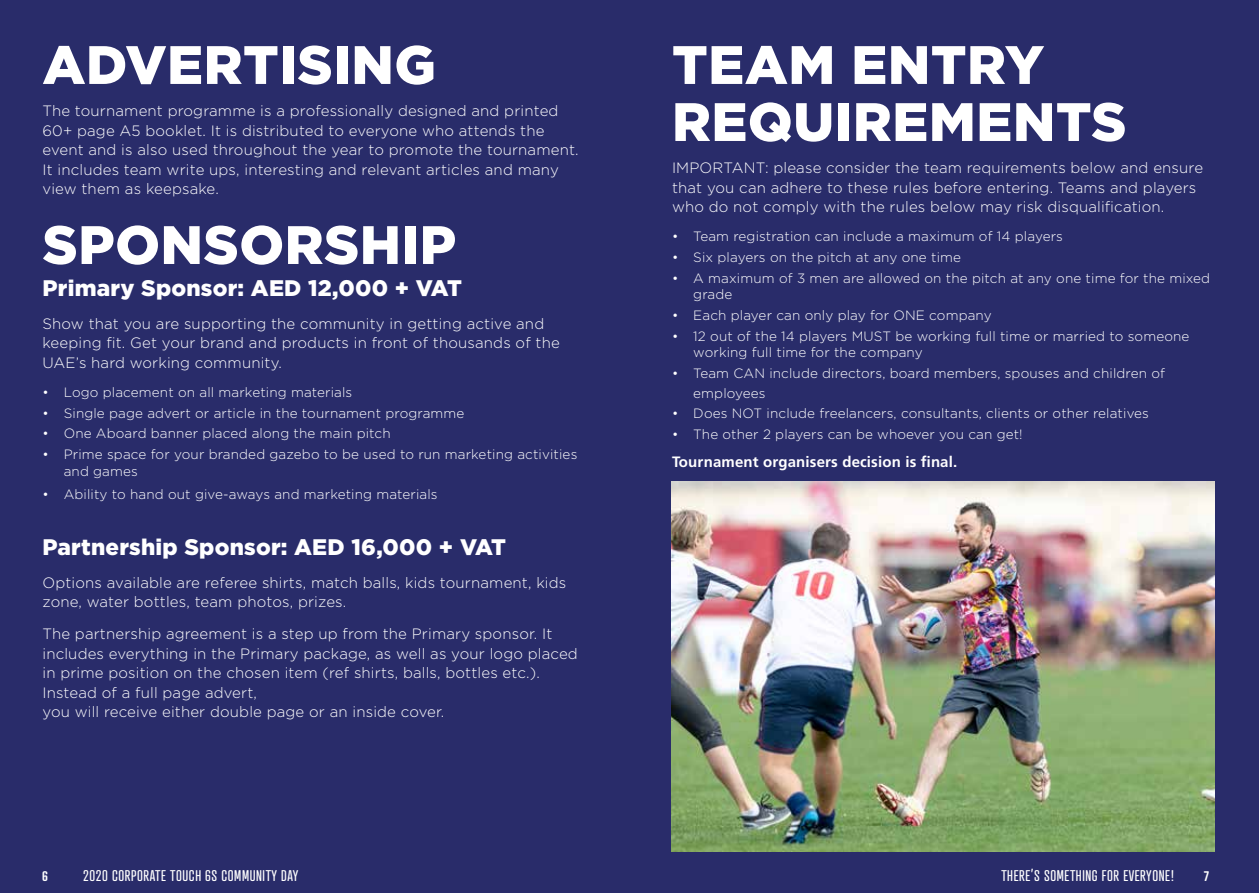
<style>
.page{position:relative;width:1259px;height:893px;background:#fff}
.page>*{position:absolute;margin:0;border:0;box-sizing:border-box;transform-origin:0 0}
.t1{font:900 54px/57px "Gotham";letter-spacing:.01em;color:#fff}
.t2{font:900 22.5px "Gotham";letter-spacing:.01em;color:#fff}
.t3{font:300 15px/19.5px "Gotham";letter-spacing:.01em;color:#fff}
.t4{font:15px "Atrament";letter-spacing:.04em;color:#fff}
.t5{font:700 15px "Frutiger";letter-spacing:.01em;color:#fff}
.t6{font:300 13.5px/16.5px "Gotham";letter-spacing:.01em;color:#fff}
.t7{font:600 13.5px "Atrament";color:#fff}
</style>
<div class="page">
<div style="left:0;top:859px;width:1259px;height:34px;background:#292c6a"></div>
<div style="left:0;top:0;width:1259px;height:859px;background:#292c6a"></div>
<img style="left:672px;top:482px;width:542px;height:369px">
<h1 class="t1" style="left:42px;top:39px;width:395px">ADVERTISING</h1>
<p class="t3" style="left:42px;top:102px;width:538px">The tournament programme is a professionally designed and printed 60+ page A5 booklet. It is distributed to everyone who attends the event and is also used throughout the year to promote the tournament.<br>It includes team write ups, interesting and relevant articles and many view them as keepsake.</p>
<h1 class="t1" style="left:42px;top:219px;width:415px">SPONSORSHIP</h1>
<h2 class="t2" style="left:42px;top:278px;width:421px">Primary Sponsor: AED 12,000 + VAT</h2>
<p class="t3" style="left:42px;top:314px;width:519px">Show that you are supporting the community in getting active and keeping fit. Get your brand and products in front of thousands of the<br>UAE’s hard working community.</p>
<p class="t6" style="left:42px;top:384px;width:311px">• Logo placement on all marketing materials</p>
<p class="t6" style="left:42px;top:405px;width:423px">• Single page advert or article in the tournament programme</p>
<p class="t6" style="left:42px;top:426px;width:350px">• One Aboard banner placed along the main pitch</p>
<p class="t6" style="left:64px;top:447px;width:515px;text-indent:-21px">• Prime space for your branded gazebo to be used to run marketing activities and games</p>
<p class="t6" style="left:42px;top:487px;width:397px">• Ability to hand out give-aways and marketing materials</p>
<h2 class="t2" style="left:42px;top:537px;width:465px">Partnership Sponsor: AED 16,000 + VAT</h2>
<p class="t3" style="left:42px;top:573px;width:525px">Options available are referee shirts, match balls, kids tournament, kids zone, water bottles, team photos, prizes.</p>
<p class="t3" style="left:42px;top:625px;width:537px">The partnership agreement is a step up from the Primary sponsor. It includes everything in the Primary package, as well as your logo placed in prime position on the chosen item (ref shirts, balls, bottles etc.).<br>Instead of a full page advert,<br>you will receive either double page or an inside cover.</p>
<h1 class="t1" style="left:672px;top:39px;width:456px">TEAM ENTRY<br>REQUIREMENTS</h1>
<p class="t3" style="left:672px;top:159px;width:532px">IMPORTANT: please consider the team requirements below and ensure that you can adhere to these rules before entering. Teams and players who do not comply with the rules below may risk disqualification.</p>
<p class="t6" style="left:672px;top:229px;width:392px">• Team registration can include a maximum of 14 players</p>
<p class="t6" style="left:672px;top:250px;width:290px">• Six players on the pitch at any one time</p>
<p class="t6" style="left:693px;top:271px;width:518px;text-indent:-21px">• A maximum of 3 men are allowed on the pitch at any one time for the mixed grade</p>
<p class="t6" style="left:672px;top:308px;width:321px">• Each player can only play for ONE company</p>
<p class="t6" style="left:693px;top:329px;width:497px;text-indent:-21px">• 12 out of the 14 players MUST be working full time or married to someone working full time for the company</p>
<p class="t6" style="left:693px;top:364px;width:473px;line-height:19.5px;text-indent:-21px">• Team CAN include directors, board members, spouses and children of employees</p>
<p class="t6" style="left:672px;top:406px;width:478px">• Does NOT include freelancers, consultants, clients or other relatives</p>
<p class="t6" style="left:672px;top:427px;width:352px">• The other 2 players can be whoever you can get!</p>
<p class="t5" style="left:672px;top:456px;width:287px">Tournament organisers decision is final.</p>
<p class="t7" style="left:42px;top:868px;width:7px">6</p>
<p class="t4" style="left:83px;top:867px;width:217px">2020 CORPORATE TOUCH 6S COMMUNITY DAY</p>
<p class="t4" style="left:1001px;top:867px;width:174px">THERE’S SOMETHING FOR EVERYONE!</p>
<p class="t7" style="left:1203px;top:868px;width:7px">7</p>
</div>
